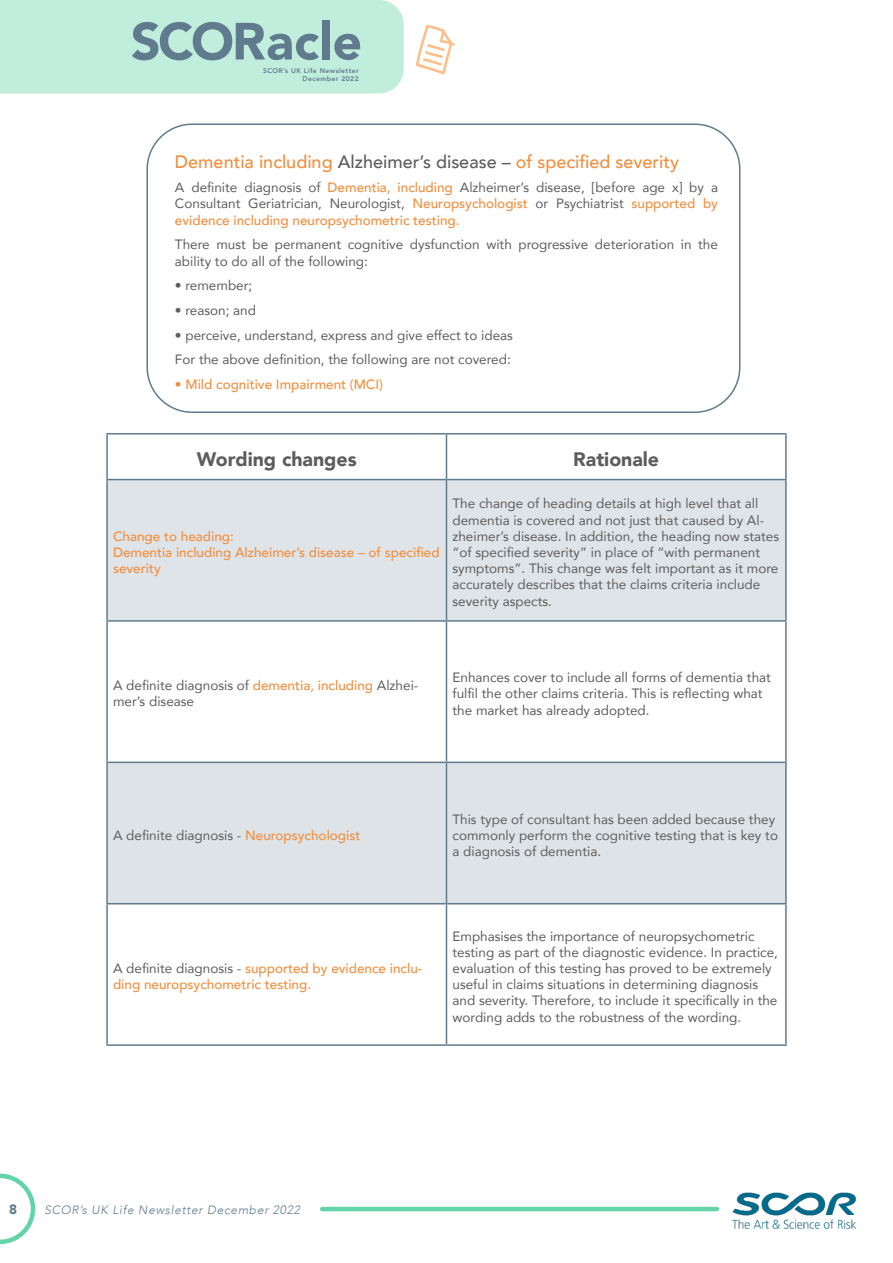
<style>
.page{position:relative;width:893px;height:1263px;background:#fff}
.page>*{position:absolute;margin:0;border:0;box-sizing:border-box;transform-origin:0 0}
.t1{font:900 51.75px "Avenir";color:#607b8e}
.t2{font:900 19.5px "Avenir";color:#5e5d5d}
.t3{font:500 18px "Avenir";color:#f28e3e}
.t4{font:13.5px/16.2px "Avenir";color:#5e5d5d}
.t5{font:500 13.5px/16.2px "Avenir";color:#f28e3e}
.t6{font:900 13.5px "Avenir";color:#607b8e}
.t7{font:italic 300 12px "Avenir";letter-spacing:.06em;color:#607b8e}
.t8{font:800 6.75px/8.2px "Avenir";letter-spacing:.06em;color:#607b8e;text-align:right}
.s1{color:#5e5d5d}
.s2{font-weight:500;color:#f28e3e}
.s3{font-weight:400;color:#5e5d5d}
</style>
<div class="page">
<img style="left:732px;top:1192px;width:124px;height:36px">
<svg style="left:0;top:1173px;width:35px;height:71px"></svg>
<hr style="left:322px;top:1207px;width:395px;height:4px;background:#62d4a8">
<div style="left:0;top:0;width:404px;height:94px;background:#c0eddc"></div>
<svg style="left:416px;top:25px;width:39px;height:50px"></svg>
<div style="left:108px;top:480px;width:677px;height:140px;background:#dfe4e8"></div>
<div style="left:108px;top:763px;width:677px;height:140px;background:#dee3e7"></div>
<svg style="left:108px;top:904px;width:677px;height:140px"></svg>
<hr style="left:106px;top:433px;width:340px;height:1px;background:#607b8e">
<hr style="left:106px;top:434px;width:2px;height:45px;background:#607b8e">
<hr style="left:446px;top:433px;width:341px;height:1px;background:#607b8e">
<hr style="left:446px;top:434px;width:1px;height:45px;background:#607b8e">
<hr style="left:785px;top:434px;width:2px;height:45px;background:#607b8e">
<hr style="left:106px;top:479px;width:340px;height:1px;background:#607b8e">
<hr style="left:106px;top:480px;width:2px;height:140px;background:#607b8e">
<hr style="left:446px;top:479px;width:341px;height:1px;background:#607b8e">
<hr style="left:446px;top:480px;width:1px;height:140px;background:#607b8e">
<hr style="left:785px;top:480px;width:2px;height:140px;background:#607b8e">
<hr style="left:106px;top:620px;width:340px;height:2px;background:#607b8e">
<hr style="left:106px;top:622px;width:2px;height:139px;background:#607b8e">
<hr style="left:446px;top:620px;width:341px;height:2px;background:#607b8e">
<hr style="left:446px;top:622px;width:1px;height:139px;background:#607b8e">
<hr style="left:785px;top:622px;width:2px;height:139px;background:#607b8e">
<hr style="left:106px;top:761px;width:340px;height:2px;background:#607b8e">
<hr style="left:106px;top:763px;width:2px;height:140px;background:#607b8e">
<hr style="left:446px;top:761px;width:341px;height:2px;background:#607b8e">
<hr style="left:446px;top:763px;width:1px;height:140px;background:#607b8e">
<hr style="left:785px;top:763px;width:2px;height:140px;background:#607b8e">
<hr style="left:106px;top:903px;width:340px;height:1px;background:#607b8e">
<hr style="left:106px;top:904px;width:2px;height:140px;background:#607b8e">
<hr style="left:446px;top:903px;width:341px;height:1px;background:#607b8e">
<hr style="left:446px;top:904px;width:1px;height:140px;background:#607b8e">
<hr style="left:785px;top:904px;width:2px;height:140px;background:#607b8e">
<hr style="left:106px;top:1044px;width:340px;height:2px;background:#607b8e">
<hr style="left:446px;top:1044px;width:341px;height:2px;background:#607b8e">
<div style="left:146px;top:123px;width:594px;height:290px;border:2px solid #607b8e;border-radius:45px"></div>
<h1 class="t1" style="left:131px;top:-3px;width:233px">SCORacle</h1>
<p class="t8" style="left:263px;top:67px;width:97px">SCOR’s UK Life Newsletter<br>December 2022</p>
<h3 class="t3" style="left:175px;top:146px;width:506px">Dementia including <span class="s1">Alzheimer’s disease –</span> of specified severity</h3>
<p class="t4" style="left:175px;top:179px;width:545px;text-align:justify">A definite diagnosis of <span class="s2">Dementia, including</span> Alzheimer’s disease, [before age x] by a Consultant Geriatrician, Neurologist, <span class="s2">Neuropsychologist</span> or Psychiatrist <span class="s2">supported by evidence including neuropsychometric testing.</span></p>
<p class="t4" style="left:175px;top:236px;width:544px">There must be permanent cognitive dysfunction with progressive deterioration in the ability to do all of the following:</p>
<p class="t4" style="left:175px;top:277px;width:79px">• remember;</p>
<p class="t4" style="left:175px;top:302px;width:83px">• reason; and</p>
<p class="t4" style="left:175px;top:322px;width:339px;line-height:24.8px">• perceive, understand, express and give effect to ideas<br>For the above definition, the following are not covered:</p>
<p class="t5" style="left:175px;top:375px;width:209px">• Mild cognitive Impairment (MCI)</p>
<h2 class="t2" style="left:197px;top:443px;width:161px">Wording changes</h2>
<h2 class="t2" style="left:573px;top:443px;width:87px">Rationale</h2>
<p class="t5" style="left:113px;top:527px;width:328px">Change to heading:<br>Dementia including Alzheimer’s disease – of specified severity</p>
<p class="t4" style="left:452px;top:495px;width:328px">The change of heading details at high level that all dementia is covered and not just that caused by Al&shy;zheimer’s disease. In addition, the heading now states “of specified severity” in place of “with permanent symptoms”. This change was felt important as it more accurately describes that the claims criteria include severity aspects.</p>
<p class="t4" style="left:113px;top:677px;width:307px">A definite diagnosis of <span class="s2">dementia, including</span> Alzhei&shy;mer’s disease</p>
<p class="t4" style="left:452px;top:669px;width:320px">Enhances cover to include all forms of dementia that fulfil the other claims criteria. This is reflecting what the market has already adopted.</p>
<p class="t4" style="left:113px;top:826px;width:249px">A definite diagnosis - <span class="s2">Neuropsychologist</span></p>
<p class="t5" style="left:113px;top:959px;width:311px"><span class="s3">A definite diagnosis -</span> supported by evidence inclu&shy;ding neuropsychometric testing.</p>
<p class="t4" style="left:452px;top:810px;width:327px">This type of consultant has been added because they commonly perform the cognitive testing that is key to a diagnosis of dementia.</p>
<p class="t4" style="left:452px;top:927px;width:327px">Emphasises the importance of neuropsychometric testing as part of the diagnostic evidence. In practice, evaluation of this testing has proved to be extremely useful in claims situations in determining diagnosis and severity. Therefore, to include it specifically in the wording adds to the robustness of the wording.</p>
<p class="t6" style="left:9px;top:1197px;width:9px">8</p>
<p class="t7" style="left:44px;top:1202px;width:257px">SCOR’s UK Life Newsletter December 2022</p>
</div>
